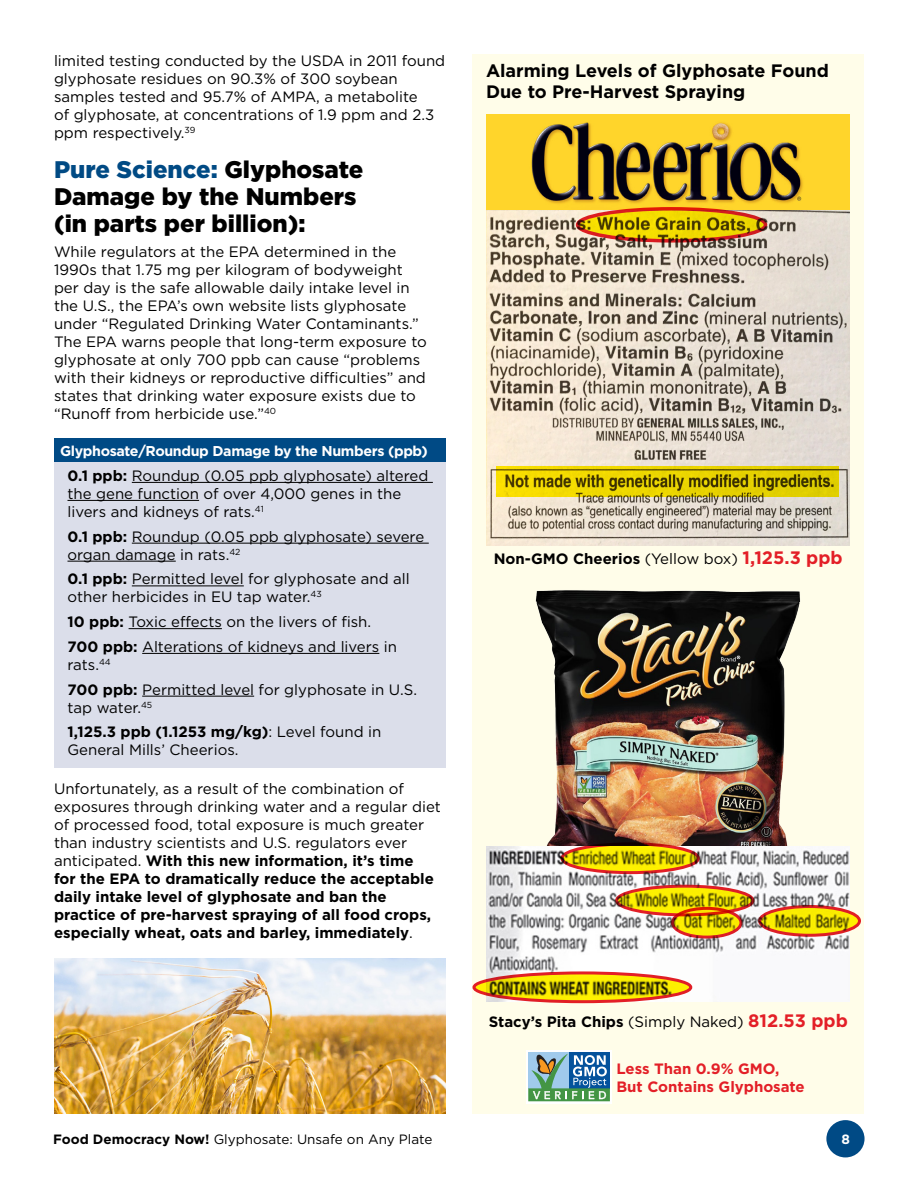
<style>
.page{position:relative;width:918px;height:1188px;background:#fff}
.page>*{position:absolute;margin:0;border:0;box-sizing:border-box;transform-origin:0 0}
.t1{font:900 24px/27px "Gotham";color:#000}
.t2{font:700 18px/21px "Gotham";color:#000}
.t3{font:15px/18px "Gotham";color:#000}
.t4{font:700 15px/18px "Gotham";color:#000}
.t5{font:700 15px/18px "Gotham";color:#e31f27}
.t6{font:700 14.25px "Gotham";letter-spacing:-.025em;color:#fff}
.t7{font:13.5px "Gotham";color:#000}
.t8{font:700 13.5px "Gotham";color:#fff}
.s1{color:#004a84}
.s2{font-weight:700}
.s3{font-weight:400}
.s4{font-size:18px;color:#e31f27}
</style>
<div class="page">
<div style="left:826px;top:1120px;width:39px;height:37px;background:#004a85;border-radius:50%"></div>
<div style="left:472px;top:54px;width:392px;height:1060px;background:#fffde9"></div>
<div style="left:54px;top:442px;width:392px;height:326px;background:#dbdeea"></div>
<hr style="left:132px;top:482px;width:301px;height:1px;background:#000">
<hr style="left:68px;top:500px;width:131px;height:1px;background:#000">
<hr style="left:132px;top:543px;width:297px;height:1px;background:#000">
<hr style="left:68px;top:561px;width:108px;height:1px;background:#000">
<hr style="left:132px;top:586px;width:112px;height:1px;background:#000">
<hr style="left:129px;top:628px;width:93px;height:1px;background:#000">
<hr style="left:142px;top:653px;width:237px;height:1px;background:#000">
<hr style="left:142px;top:696px;width:112px;height:1px;background:#000">
<div style="left:54px;top:439px;width:392px;height:23px;background:#004a85"></div>
<img style="left:54px;top:958px;width:392px;height:156px">
<img style="left:487px;top:114px;width:363px;height:97px">
<img style="left:487px;top:211px;width:363px;height:334px">
<svg style="left:497px;top:467px;width:342px;height:30px;background:#c1ae00"></svg>
<svg style="left:578px;top:209px;width:187px;height:32px;background:#c8a602"></svg>
<div style="left:576px;top:207px;width:191px;height:36px;border:3px solid #e31f27;border-radius:50%"></div>
<div style="left:526px;top:1050px;width:86px;height:53px;background:linear-gradient(to bottom,#fff,#fff)"></div>
<div style="left:528px;top:1052px;width:41px;height:36px;background:#a0caec"></div>
<div style="left:569px;top:1052px;width:41px;height:36px;background:#04529c"></div>
<svg style="left:528px;top:1054px;width:82px;height:47px"></svg>
<img style="left:535px;top:590px;width:265px;height:256px">
<img style="left:487px;top:846px;width:363px;height:156px">
<svg style="left:474px;top:973px;width:217px;height:29px;background:#bca302"></svg>
<div style="left:473px;top:971px;width:219px;height:32px;border:3px solid #e31f27;border-radius:50%"></div>
<svg style="left:562px;top:844px;width:136px;height:29px;background:#d1b802"></svg>
<div style="left:561px;top:842px;width:139px;height:32px;border:3px solid #e31f27;border-radius:50%"></div>
<svg style="left:617px;top:886px;width:136px;height:29px;background:#cab302"></svg>
<div style="left:615px;top:885px;width:139px;height:31px;border:3px solid #e31f27;border-radius:50%"></div>
<svg style="left:760px;top:907px;width:99px;height:28px;background:#cfb902"></svg>
<div style="left:758px;top:905px;width:103px;height:32px;border:3px solid #e31f27;border-radius:50%"></div>
<svg style="left:672px;top:908px;width:69px;height:29px"></svg>
<div style="left:671px;top:907px;width:72px;height:32px;border:3px solid #e31f27;border-radius:50%"></div>
<p class="t3" style="left:54px;top:52px;width:393px">limited testing conducted by the USDA in 2011 found glyphosate residues on 90.3% of 300 soybean samples tested and 95.7% of AMPA, a metabolite<br>of glyphosate, at concentrations of 1.9 ppm and 2.3 ppm respectively.<sup>39</sup></p>
<h1 class="t1" style="left:54px;top:156px;width:311px"><span class="s1">Pure Science:</span> Glyphosate<br>Damage by the Numbers (in parts per billion):</h1>
<p class="t3" style="left:54px;top:243px;width:374px">While regulators at the EPA determined in the 1990s that 1.75 mg per kilogram of bodyweight per day is the safe allowable daily intake level in the U.S., the EPA’s own website lists glyphosate under “Regulated Drinking Water Contaminants.” The EPA warns people that long-term exposure to glyphosate at only 700 ppb can cause “problems with their kidneys or reproductive difficulties” and states that drinking water exposure exists due to “Runoff from herbicide use.”<sup>40</sup></p>
<p class="t6" style="left:60px;top:442px;width:369px">Glyphosate/Roundup Damage by the Numbers (ppb)</p>
<p class="t3" style="left:68px;top:466px;width:362px"><span class="s2">0.1 ppb:</span> Roundup (0.05 ppb glyphosate) altered the gene function of over 4,000 genes in the livers and kidneys of rats.<sup>41</sup></p>
<p class="t3" style="left:68px;top:527px;width:358px"><span class="s2">0.1 ppb:</span> Roundup (0.05 ppb glyphosate) severe organ damage in rats.<sup>42</sup></p>
<p class="t3" style="left:68px;top:570px;width:344px"><span class="s2">0.1 ppb:</span> Permitted level for glyphosate and all other herbicides in EU tap water.<sup>43</sup></p>
<p class="t3" style="left:68px;top:609px;width:331px;line-height:24.8px"><span class="s2">10 ppb:</span> Toxic effects on the livers of fish.<br><span class="s2">700 ppb:</span> Alterations of kidneys and livers in</p>
<p class="t3" style="left:68px;top:652px;width:351px;line-height:24.8px">rats.<sup>44<br></sup><span class="s2">700 ppb:</span> Permitted level for glyphosate in U.S.</p>
<p class="t4" style="left:68px;top:695px;width:315px;line-height:24.8px"><span class="s3">tap water.</span><sup>45<br></sup>1,125.3 ppb (1.1253 mg/kg)<span class="s3">: Level found in</span></p>
<p class="t3" style="left:68px;top:741px;width:173px">General Mills’ Cheerios.</p>
<p class="t4" style="left:54px;top:779px;width:389px"><span class="s3">Unfortunately, as a result of the combination of exposures through drinking water and a regular diet of processed food, total exposure is much greater than industry scientists and U.S. regulators ever anticipated.</span> With this new information, it’s time<br>for the EPA to dramatically reduce the acceptable daily intake level of glyphosate and ban the practice of pre-harvest spraying of all food crops, especially wheat, oats and barley, immediately<span class="s3">.</span></p>
<p class="t2" style="left:486px;top:60px;width:345px">Alarming Levels of Glyphosate Found<br>Due to Pre-Harvest Spraying</p>
<p class="t4" style="left:494px;top:550px;width:350px">Non-GMO Cheerios <span class="s3">(Yellow box)</span> <span class="s4">1,125.3 ppb</span></p>
<p class="t4" style="left:489px;top:1012px;width:361px">Stacy’s Pita Chips <span class="s3">(Simply Naked)</span> <span class="s4">812.53 ppb</span></p>
<p class="t5" style="left:616px;top:1060px;width:190px">Less Than 0.9% GMO,<br>But Contains Glyphosate</p>
<p class="t7" style="left:53px;top:1131px;width:381px"><span class="s2">Food Democracy Now!</span> Glyphosate: Unsafe on Any Plate</p>
<p class="t8" style="left:841px;top:1131px;width:10px">8</p>
</div>
